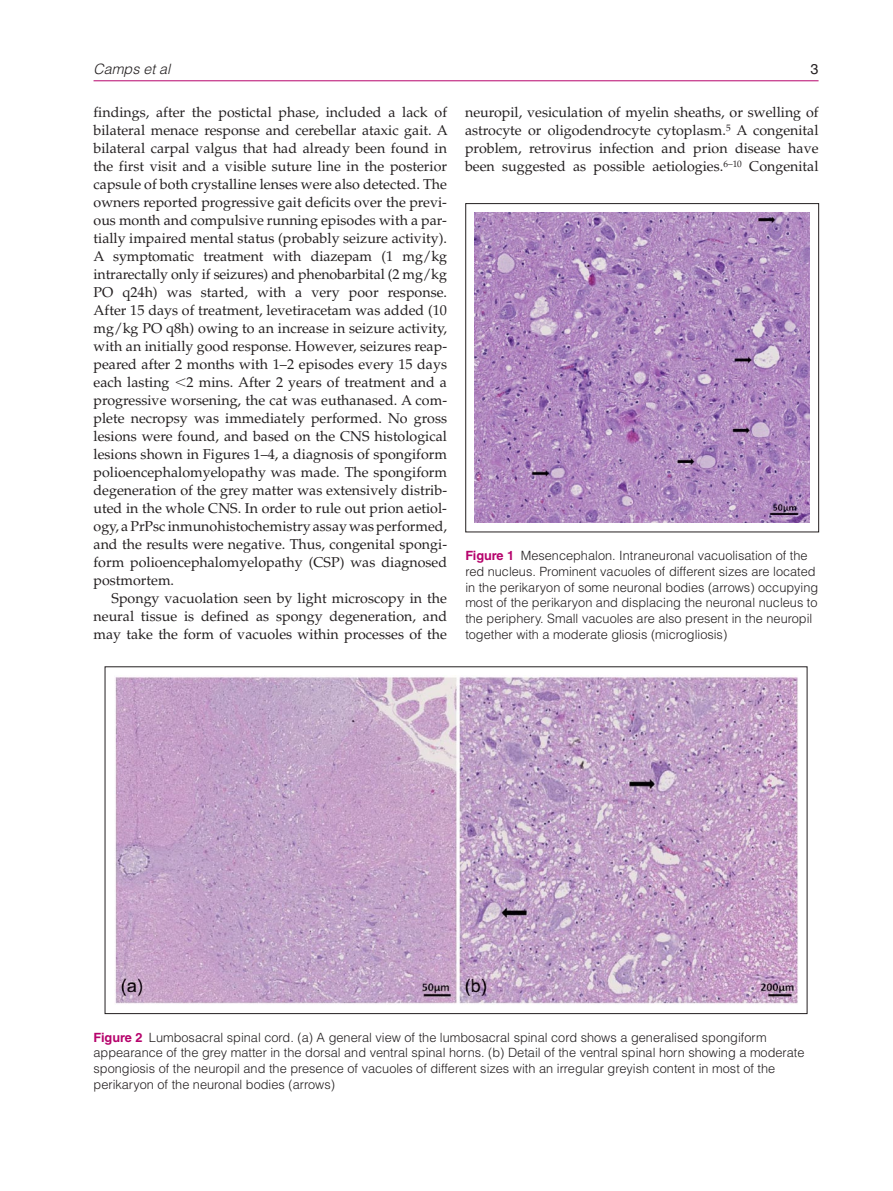
<style>
.page{position:relative;width:893px;height:1191px;background:#fff}
.page>*{position:absolute;margin:0;border:0;box-sizing:border-box;transform-origin:0 0}
.t1{font:14.25px/18px "Palatino LT Std";color:#231f20;text-align:justify}
.t2{font:italic 300 14.25px "Helvetica LT Std";color:#231f20}
.t3{font:14.25px "Helvetica LT Std";color:#231f20}
.t4{font:300 12.75px/15.8px "Helvetica LT Std";color:#231f20}
.s1{font-weight:700;color:#b6036c}
</style>
<div class="page">
<hr style="left:94px;top:80px;width:725px;height:1px;background:#b6036c">
<img style="left:475px;top:213px;width:335px;height:310px">
<div style="left:465px;top:203px;width:354px;height:329px;border:1px solid #231f20"></div>
<img style="left:115px;top:677px;width:683px;height:327px">
<p class="t2" style="left:94px;top:60px;width:78px">Camps et al</p>
<p class="t3" style="left:811px;top:61px;width:9px">3</p>
<p class="t1" style="left:94px;top:103px;width:356px">findings, after the postictal phase, included a lack of bilateral menace response and cerebellar ataxic gait. A bilateral carpal valgus that had already been found in the first visit and a visible suture line in the posterior capsule of both crystalline lenses were also detected. The owners reported progressive gait deficits over the previ&shy;ous month and compulsive running episodes with a par&shy;tially impaired mental status (probably seizure activity).<br>A symptomatic treatment with diazepam (1 mg/kg intrarectally only if seizures) and phenobarbital (2 mg/kg PO q24h) was started, with a very poor response.<br>After 15 days of treatment, levetiracetam was added (10 mg/kg PO q8h) owing to an increase in seizure activity, with an initially good response. However, seizures reap&shy;peared after 2 months with 1–2 episodes every 15 days each lasting 2 mins. After 2 years of treatment and a progressive worsening, the cat was euthanased. A com&shy;plete necropsy was immediately performed. No gross lesions were found, and based on the CNS histological lesions shown in Figures 1–4, a diagnosis of spongiform polioencephalomyelopathy was made. The spongiform degeneration of the grey matter was extensively distrib&shy;uted in the whole CNS. In order to rule out prion aetiol&shy;ogy, a PrPsc inmunohistochemistry assay was performed, and the results were negative. Thus, congenital spongi&shy;form polioencephalomyelopathy (CSP) was diagnosed postmortem.</p>
<p class="t1" style="left:94px;top:589px;width:355px;text-indent:18px">Spongy vacuolation seen by light microscopy in the neural tissue is defined as spongy degeneration, and may take the form of vacuoles within processes of the</p>
<p class="t1" style="left:465px;top:103px;width:355px">neuropil, vesiculation of myelin sheaths, or swelling of astrocyte or oligodendrocyte cytoplasm.<sup>5</sup> A congenital problem, retrovirus infection and prion disease have been suggested as possible aetiologies.<sup>6–10</sup> Congenital</p>
<p class="t4" style="left:465px;top:547px;width:354px"><span class="s1">Figure 1</span> Mesencephalon. Intraneuronal vacuolisation of the red nucleus. Prominent vacuoles of different sizes are located in the perikaryon of some neuronal bodies (arrows) occupying most of the perikaryon and displacing the neuronal nucleus to the periphery. Small vacuoles are also present in the neuropil together with a moderate gliosis (microgliosis)</p>
<p class="t4" style="left:94px;top:1029px;width:712px"><span class="s1">Figure 2</span> Lumbosacral spinal cord. (a) A general view of the lumbosacral spinal cord shows a generalised spongiform appearance of the grey matter in the dorsal and ventral spinal horns. (b) Detail of the ventral spinal horn showing a moderate spongiosis of the neuropil and the presence of vacuoles of different sizes with an irregular greyish content in most of the perikaryon of the neuronal bodies (arrows)</p>
</div>
